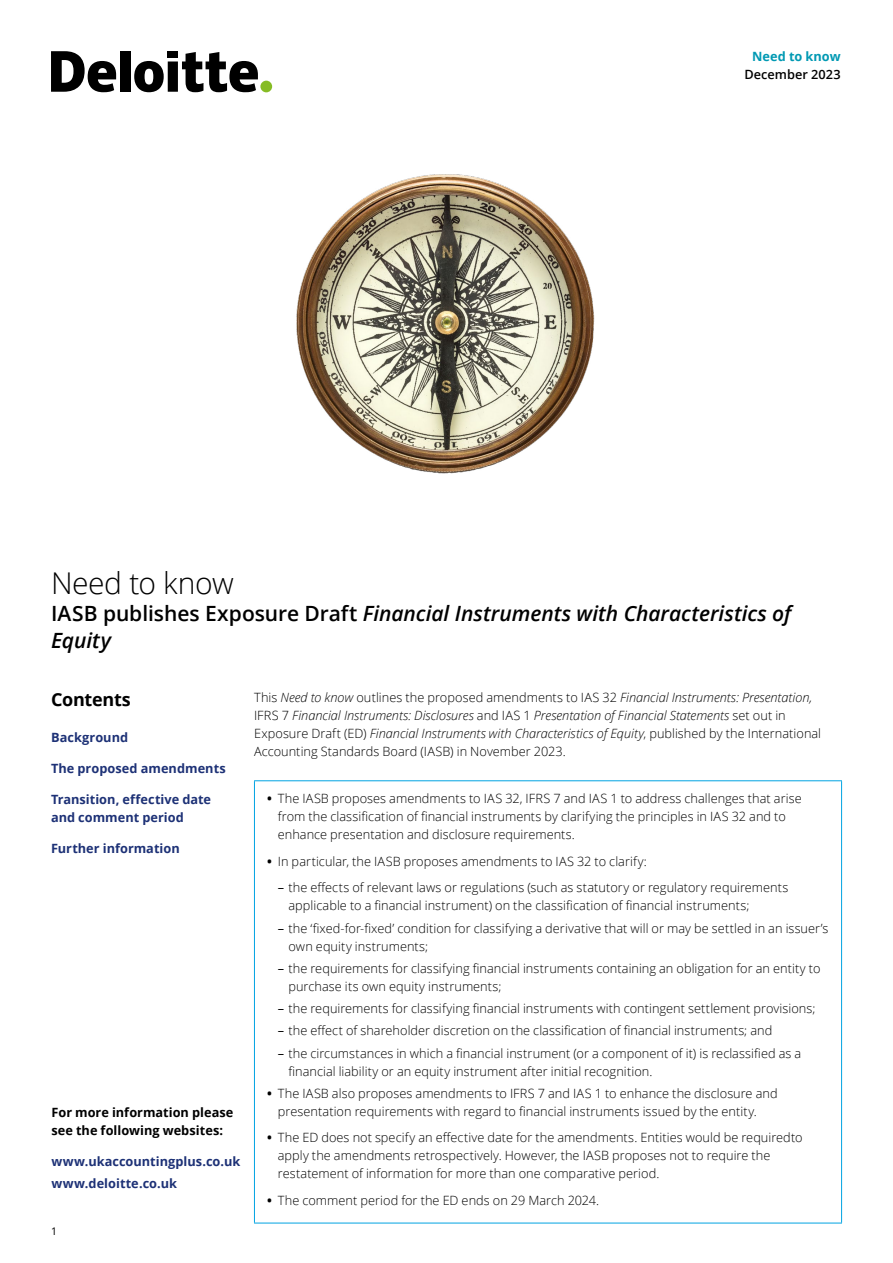
<style>
.page{position:relative;width:893px;height:1263px;background:#fff}
.page>*{position:absolute;margin:0;border:0;box-sizing:border-box;transform-origin:0 0}
.t1{font:300 30px "Open Sans";letter-spacing:-.015em;color:#000}
.t2{font:italic 600 21px/27px "Open Sans";color:#000}
.t3{font:700 18px "Open Sans";letter-spacing:-.015em;color:#000}
.t4{font:300 12.75px/18px "Open Sans";letter-spacing:.005em;color:#000}
.t5{font:italic 300 12.75px/18px "Open Sans";color:#000}
.t6{font:700 12.75px/22.2px "Open Sans";color:#1d3176}
.t7{font:700 12.75px/18px "Open Sans";letter-spacing:.005em;color:#000}
.t8{font:600 12.75px "Open Sans";letter-spacing:.005em;color:#000}
.t9{font:700 12.75px "Open Sans";letter-spacing:.005em;color:#0099b3}
.t10{font:10.5px "Open Sans";color:#000}
.s1{font-style:normal}
.s2{font-weight:700}
.s3{font-weight:400}
</style>
<div class="page">
<div style="left:260px;top:81px;width:12px;height:11px;background:#86bc25;border-radius:50%"></div>
<div style="left:120px;top:51px;width:10px;height:41px;background:#000"></div>
<div style="left:168px;top:51px;width:10px;height:7px;background:#000"></div>
<svg style="left:134px;top:52px;width:124px;height:40px"></svg>
<svg style="left:51px;top:51px;width:65px;height:41px"></svg>
<img style="left:296px;top:174px;width:299px;height:300px">
<hr style="left:254px;top:780px;width:588px;height:1px;background:#00a3e2">
<hr style="left:254px;top:781px;width:1px;height:442px;background:#00a3e2">
<hr style="left:841px;top:781px;width:1px;height:442px;background:#00a3e2">
<hr style="left:254px;top:1223px;width:588px;height:1px;background:#00a3e2">
<p class="t9" style="left:752px;top:47px;width:90px">Need to know</p>
<p class="t8" style="left:744px;top:65px;width:98px">December 2023</p>
<h1 class="t1" style="left:51px;top:563px;width:184px">Need to know</h1>
<h2 class="t2" style="left:51px;top:600px;width:742px"><span class="s1">IASB publishes Exposure Draft</span> Financial Instruments with Characteristics of<br>Equity</h2>
<p class="t5" style="left:254px;top:688px;width:569px"><span class="s1">This</span> Need to know <span class="s1">outlines the proposed amendments to IAS 32</span> Financial Instruments: Presentation, <span class="s1">IFRS 7</span> Financial Instruments: Disclosures <span class="s1">and IAS 1</span> Presentation of Financial Statements <span class="s1">set out in Exposure Draft (ED)</span> Financial Instruments with Characteristics of Equity<span class="s1">, published by the International Accounting Standards Board (IASB) in November 2023.</span></p>
<p class="t4" style="left:278px;top:789px;width:525px;text-indent:-11px"><span class="s2">•</span> The IASB proposes amendments to IAS 32, IFRS 7 and IAS 1 to address challenges that arise from the classification of financial instruments by clarifying the principles in IAS 32 and to enhance presentation and disclosure requirements.</p>
<p class="t4" style="left:267px;top:852px;width:381px"><span class="s2">•</span> In particular, the IASB proposes amendments to IAS 32 to clarify:</p>
<p class="t4" style="left:288px;top:878px;width:501px;text-indent:-11px"><span class="s3">–</span> the effects of relevant laws or regulations (such as statutory or regulatory requirements applicable to a financial instrument) on the classification of financial instruments;</p>
<p class="t4" style="left:288px;top:919px;width:542px;text-indent:-11px"><span class="s3">–</span> the ‘fixed-for-fixed’ condition for classifying a derivative that will or may be settled in an issuer’s own equity instruments;</p>
<p class="t4" style="left:288px;top:959px;width:533px;text-indent:-11px"><span class="s3">–</span> the requirements for classifying financial instruments containing an obligation for an entity to purchase its own equity instruments;</p>
<p class="t4" style="left:278px;top:999px;width:539px"><span class="s3">–</span> the requirements for classifying financial instruments with contingent settlement provisions;</p>
<p class="t4" style="left:278px;top:1021px;width:496px"><span class="s3">–</span> the effect of shareholder discretion on the classification of financial instruments; and</p>
<p class="t4" style="left:288px;top:1044px;width:514px;text-indent:-11px"><span class="s3">–</span> the circumstances in which a financial instrument (or a component of it) is reclassified as a financial liability or an equity instrument after initial recognition.</p>
<p class="t4" style="left:278px;top:1084px;width:501px;text-indent:-11px"><span class="s2">•</span> The IASB also proposes amendments to IFRS 7 and IAS 1 to enhance the disclosure and presentation requirements with regard to financial instruments issued by the entity.</p>
<p class="t4" style="left:278px;top:1128px;width:526px;text-indent:-11px"><span class="s2">•</span> The ED does not specify an effective date for the amendments. Entities would be requiredto apply the amendments retrospectively. However, the IASB proposes not to require the restatement of information for more than one comparative period.</p>
<p class="t4" style="left:267px;top:1191px;width:333px"><span class="s2">•</span> The comment period for the ED ends on 29 March 2024.</p>
<h3 class="t3" style="left:51px;top:687px;width:81px">Contents</h3>
<p class="t6" style="left:51px;top:726px;width:79px">Background</p>
<p class="t6" style="left:51px;top:757px;width:176px">The proposed amendments</p>
<p class="t6" style="left:51px;top:790px;width:162px;line-height:18px">Transition, effective date and comment period</p>
<p class="t6" style="left:51px;top:837px;width:130px">Further information</p>
<p class="t7" style="left:51px;top:1103px;width:184px">For more information please see the following websites:</p>
<p class="t6" style="left:51px;top:1150px;width:190px">www.ukaccountingplus.co.uk www.deloitte.co.uk</p>
<p class="t10" style="left:51px;top:1224px;width:8px">1</p>
</div>
